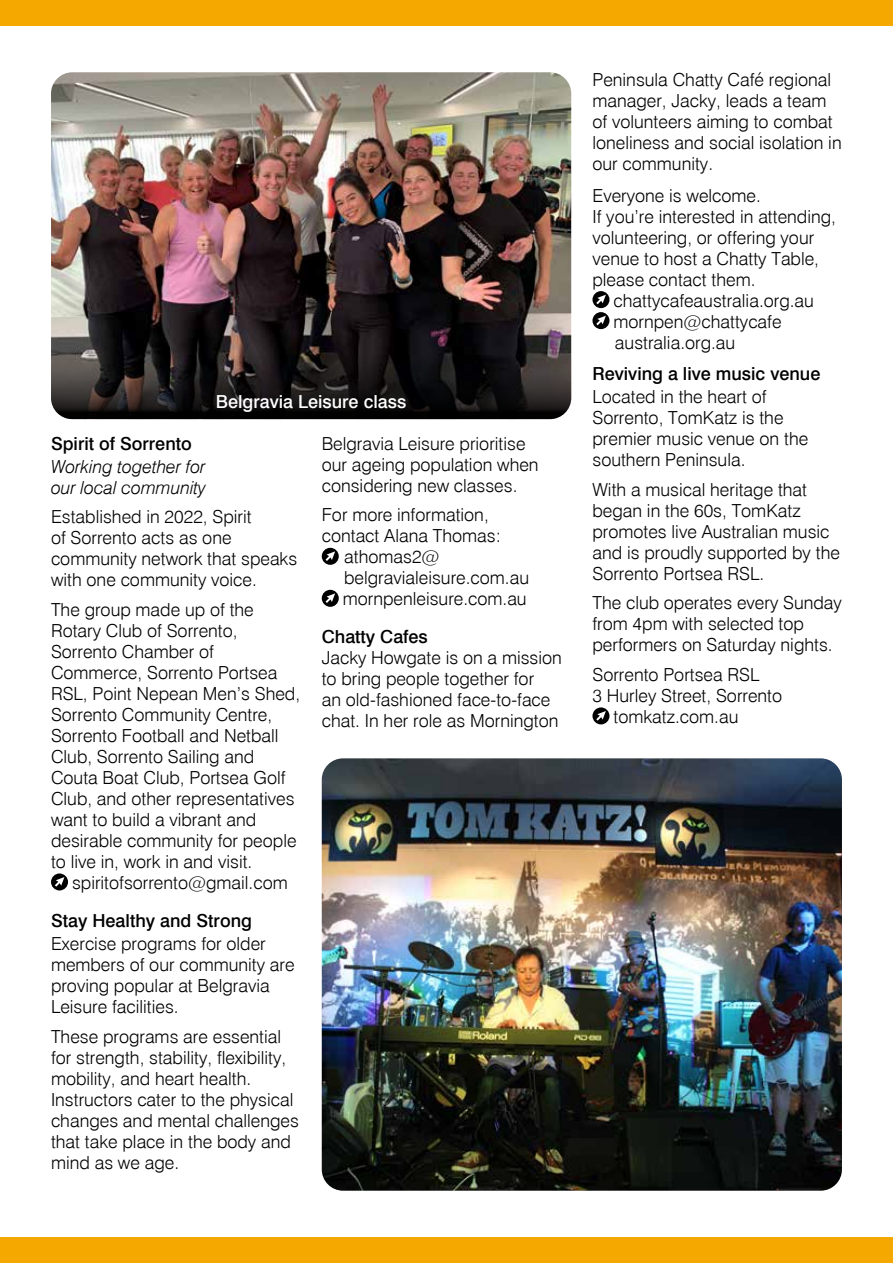
<style>
.page{position:relative;width:893px;height:1263px;background:#fff}
.page>*{position:absolute;margin:0;border:0;box-sizing:border-box;transform-origin:0 0}
.t1{font:300 18px/21px "Swiss 721 BT";color:#000}
.t2{font:500 18px "Swiss 721 BT";color:#000}
.t3{font:italic 300 18px/21px "Swiss 721 BT";color:#000}
.t4{font:500 18px "Swiss 721 BT";color:#fff}
</style>
<div class="page">
<div style="left:0;top:0;width:893px;height:26px;background:#f5a800"></div>
<div style="left:0;top:1237px;width:893px;height:26px;background:#f5a800"></div>
<svg style="left:51px;top:873px;width:17px;height:17px"></svg>
<svg style="left:322px;top:548px;width:17px;height:17px"></svg>
<svg style="left:322px;top:590px;width:17px;height:17px"></svg>
<svg style="left:592px;top:291px;width:17px;height:38px"></svg>
<svg style="left:592px;top:707px;width:17px;height:17px"></svg>
<img style="left:51px;top:72px;width:520px;height:278px">
<img style="left:322px;top:758px;width:520px;height:433px">
<svg style="left:51px;top:350px;width:520px;height:69px;background:#1e1b1b"></svg>
<p class="t4" style="left:216px;top:391px;width:192px">Belgravia Leisure class</p>
<p class="t2" style="left:51px;top:432px;width:142px">Spirit of Sorrento</p>
<p class="t3" style="left:51px;top:456px;width:157px">Working together for our local community</p>
<p class="t1" style="left:51px;top:506px;width:248px">Established in 2022, Spirit<br>of Sorrento acts as one community network that speaks with one community voice.</p>
<p class="t1" style="left:51px;top:599px;width:251px">The group made up of the<br>Rotary Club of Sorrento,<br>Sorrento Chamber of<br>Commerce, Sorrento Portsea<br>RSL, Point Nepean Men’s Shed,<br>Sorrento Community Centre,<br>Sorrento Football and Netball<br>Club, Sorrento Sailing and<br>Couta Boat Club, Portsea Golf<br>Club, and other representatives want to build a vibrant and desirable community for people to live in, work in and visit.</p>
<p class="t1" style="left:72px;top:872px;width:217px">spiritofsorrento@gmail.com</p>
<p class="t2" style="left:51px;top:910px;width:202px">Stay Healthy and Strong</p>
<p class="t1" style="left:51px;top:933px;width:245px">Exercise programs for older members of our community are proving popular at Belgravia<br>Leisure facilities.</p>
<p class="t1" style="left:51px;top:1025px;width:249px">These programs are essential for strength, stability, flexibility, mobility, and heart health.<br>Instructors cater to the physical changes and mental challenges that take place in the body and mind as we age.</p>
<p class="t1" style="left:322px;top:433px;width:218px">Belgravia Leisure prioritise our ageing population when considering new classes.</p>
<p class="t1" style="left:322px;top:504px;width:169px">For more information,</p>
<p class="t1" style="left:322px;top:525px;width:181px">contact Alana Thomas:</p>
<p class="t1" style="left:344px;top:546px;width:97px">athomas2@</p>
<p class="t1" style="left:344px;top:567px;width:186px">belgravialeisure.com.au</p>
<p class="t1" style="left:343px;top:588px;width:185px">mornpenleisure.com.au</p>
<p class="t2" style="left:322px;top:626px;width:108px">Chatty Cafes</p>
<p class="t1" style="left:322px;top:647px;width:242px">Jacky Howgate is on a mission to bring people together for<br>an old-fashioned face-to-face chat. In her role as Mornington</p>
<p class="t1" style="left:592px;top:69px;width:251px">Peninsula Chatty Café regional manager, Jacky, leads a team of volunteers aiming to combat loneliness and social isolation in our community.</p>
<p class="t1" style="left:592px;top:185px;width:245px">Everyone is welcome.<br>If you’re interested in attending, volunteering, or offering your venue to host a Chatty Table, please contact them.</p>
<p class="t1" style="left:614px;top:290px;width:202px">chattycafeaustralia.org.au mornpen@chattycafe australia.org.au</p>
<p class="t2" style="left:592px;top:363px;width:229px">Reviving a live music venue</p>
<p class="t1" style="left:592px;top:386px;width:217px">Located in the heart of<br>Sorrento, TomKatz is the premier music venue on the southern Peninsula.</p>
<p class="t1" style="left:592px;top:479px;width:249px">With a musical heritage that began in the 60s, TomKatz promotes live Australian music and is proudly supported by the<br>Sorrento Portsea RSL.</p>
<p class="t1" style="left:592px;top:592px;width:251px">The club operates every Sunday from 4pm with selected top performers on Saturday nights.</p>
<p class="t1" style="left:592px;top:664px;width:169px">Sorrento Portsea RSL</p>
<p class="t1" style="left:592px;top:685px;width:191px">3 Hurley Street, Sorrento</p>
<p class="t1" style="left:614px;top:706px;width:126px">tomkatz.com.au</p>
</div>
